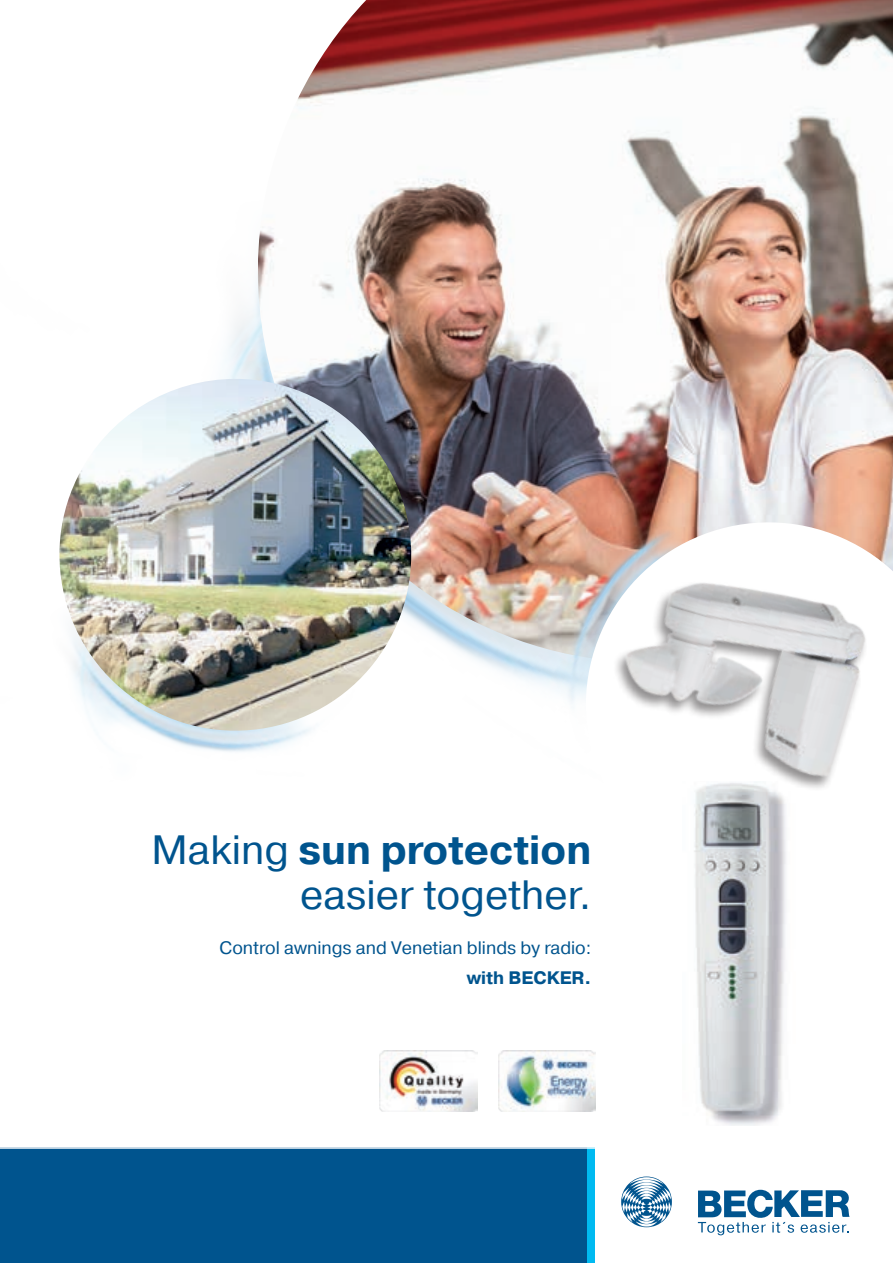
<style>
.page{position:relative;width:893px;height:1263px;background:#fff}
.page>*{position:absolute;margin:0;border:0;box-sizing:border-box;transform-origin:0 0}
.t1{font:40.8px/45px "Pragmatica";color:#00548e;text-align:right}
.t2{font:18px "Pragmatica";color:#00548e}
.t3{font:700 18px "Pragmatica";color:#00548e}
.s1{font-weight:700}
</style>
<div class="page">
<img style="left:257px;top:0;width:636px;height:653px">
<img style="left:163px;top:279px;width:258px;height:473px">
<img style="left:59px;top:379px;width:377px;height:358px">
<div style="left:582px;top:1148px;width:13px;height:115px;background:#00baf1"></div>
<div style="left:0;top:1148px;width:586px;height:115px;background:#00548e"></div>
<hr style="left:0;top:1147px;width:893px;height:2px;background:#fff">
<img style="left:465px;top:349px;width:428px;height:332px">
<svg style="left:561px;top:497px;width:332px;height:184px;background:#dab6a8"></svg>
<img style="left:379px;top:1051px;width:98px;height:61px">
<img style="left:498px;top:1051px;width:97px;height:60px">
<img style="left:694px;top:826px;width:92px;height:299px">
<svg style="left:698px;top:1190px;width:152px;height:45px"></svg>
<svg style="left:621px;top:1176px;width:51px;height:51px"></svg>
<img style="left:532px;top:523px;width:355px;height:303px">
<h1 class="t1" style="left:152px;top:828px;width:441px">Making <span class="s1">sun protection </span>easier together.</h1>
<p class="t2" style="left:220px;top:937px;width:373px">Control awnings and Venetian blinds by radio:</p>
<p class="t3" style="left:467px;top:966px;width:126px">with BECKER.</p>
</div>
